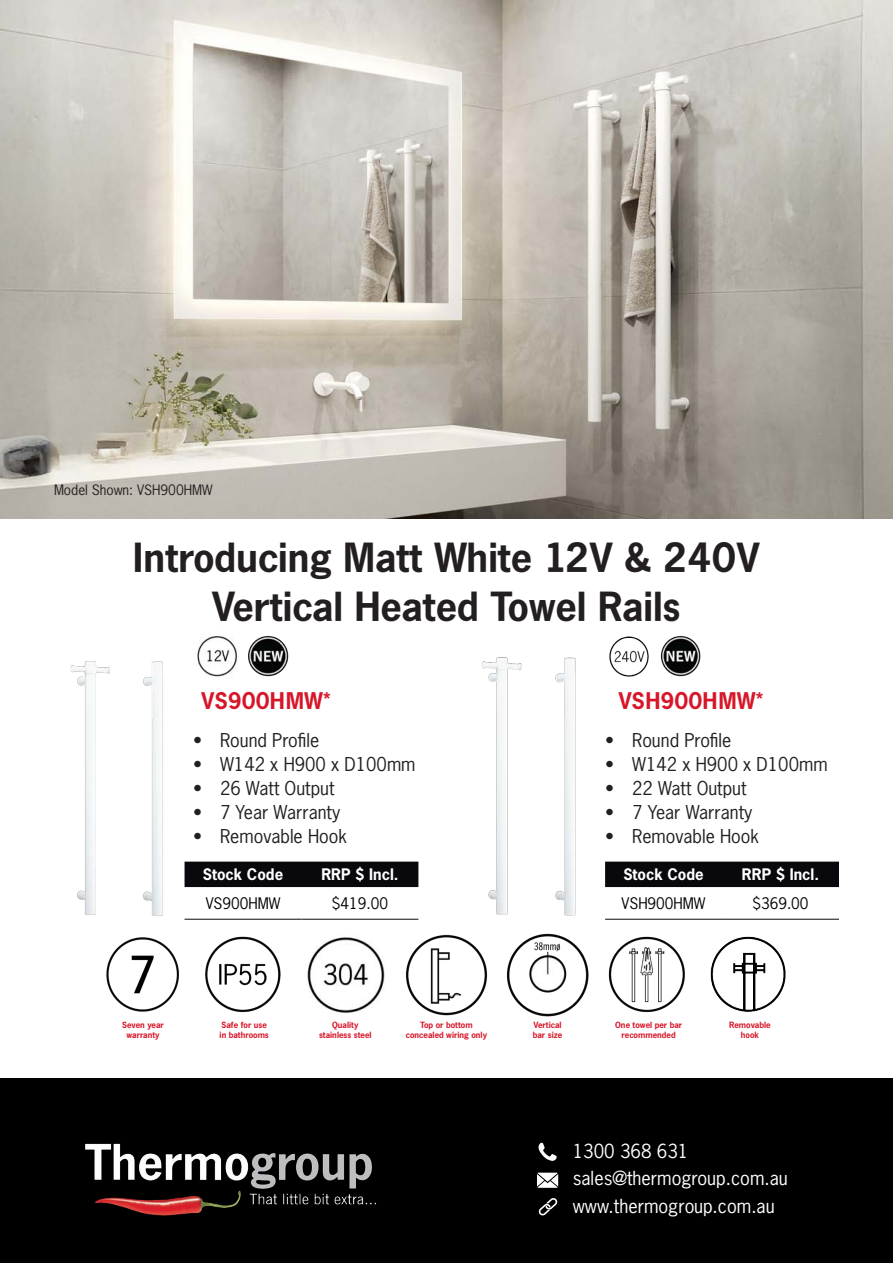
<style>
.page{position:relative;width:893px;height:1263px;background:#fff}
.page>*{position:absolute;margin:0;border:0;box-sizing:border-box;transform-origin:0 0}
.t1{font:700 42px "News Gothic BQ";color:#231f20}
.t2{font:700 24px "News Gothic BQ";color:#d71729}
.t3{font:18.3px/27.3px "News Gothic Std";color:#fff}
.t4{font:18px "News Gothic Std";color:#231f20}
.t5{font:700 15px "News Gothic Std";color:#fff}
.t6{font:15px "News Gothic Std";color:#000}
.t7{font:13.5px "News Gothic Std";color:#231f20}
.t8{font:700 9px/10.5px "News Gothic BQ";color:#d71729;text-align:center}
</style>
<div class="page">
<div style="left:0;top:1078px;width:893px;height:185px;background:#000"></div>
<img style="left:85px;top:1143px;width:291px;height:73px">
<svg style="left:539px;top:1143px;width:18px;height:18px"></svg>
<svg style="left:539px;top:1198px;width:18px;height:17px"></svg>
<svg style="left:537px;top:1173px;width:21px;height:15px"></svg>
<img style="left:0;top:0;width:893px;height:519px">
<img style="left:106px;top:937px;width:73px;height:75px">
<img style="left:205px;top:936px;width:76px;height:77px">
<img style="left:307px;top:937px;width:78px;height:76px">
<img style="left:406px;top:934px;width:82px;height:82px">
<img style="left:506px;top:933px;width:83px;height:84px">
<img style="left:608px;top:936px;width:77px;height:77px">
<img style="left:710px;top:936px;width:76px;height:76px">
<img style="left:70px;top:661px;width:119px;height:259px">
<img style="left:481px;top:657px;width:95px;height:259px">
<div style="left:185px;top:862px;width:233px;height:25px;background:#08080d"></div>
<hr style="left:185px;top:919px;width:116px;height:1px;background:#08080d">
<hr style="left:301px;top:919px;width:117px;height:1px;background:#08080d">
<div style="left:605px;top:862px;width:234px;height:25px;background:#08080d"></div>
<hr style="left:605px;top:919px;width:117px;height:1px;background:#08080d">
<hr style="left:722px;top:919px;width:117px;height:1px;background:#08080d">
<img style="left:609px;top:636px;width:40px;height:41px">
<img style="left:661px;top:635px;width:40px;height:42px">
<img style="left:197px;top:636px;width:40px;height:41px">
<img style="left:248px;top:635px;width:41px;height:42px">
<p class="t7" style="left:54px;top:481px;width:160px">Model Shown: VSH900HMW</p>
<p class="t1" style="left:133px;top:533px;width:628px">Introducing Matt White 12V &amp; 240V</p>
<p class="t1" style="left:212px;top:582px;width:470px">Vertical Heated Towel Rails</p>
<p class="t2" style="left:201px;top:687px;width:131px">VS900HMW*</p>
<p class="t2" style="left:618px;top:687px;width:147px">VSH900HMW*</p>
<p class="t4" style="left:193px;top:728px;width:128px">• Round Profile</p>
<p class="t4" style="left:193px;top:752px;width:224px">• W142 x H900 x D100mm</p>
<p class="t4" style="left:193px;top:776px;width:143px">• 26 Watt Output</p>
<p class="t4" style="left:193px;top:800px;width:149px">• 7 Year Warranty</p>
<p class="t4" style="left:193px;top:824px;width:155px">• Removable Hook</p>
<p class="t4" style="left:605px;top:728px;width:128px">• Round Profile</p>
<p class="t4" style="left:605px;top:752px;width:224px">• W142 x H900 x D100mm</p>
<p class="t4" style="left:605px;top:776px;width:143px">• 22 Watt Output</p>
<p class="t4" style="left:605px;top:800px;width:149px">• 7 Year Warranty</p>
<p class="t4" style="left:605px;top:824px;width:155px">• Removable Hook</p>
<p class="t5" style="left:203px;top:864px;width:82px">Stock Code</p>
<p class="t5" style="left:321px;top:864px;width:79px">RRP $ Incl.</p>
<p class="t6" style="left:206px;top:894px;width:76px">VS900HMW</p>
<p class="t6" style="left:332px;top:894px;width:58px">$419.00</p>
<p class="t8" style="left:122px;top:1020px;width:43px">Seven year</p>
<p class="t8" style="left:126px;top:1030px;width:35px">warranty</p>
<p class="t8" style="left:222px;top:1020px;width:47px">Safe for use</p>
<p class="t8" style="left:220px;top:1030px;width:51px">in bathrooms</p>
<p class="t8" style="left:332px;top:1020px;width:28px">Quality</p>
<p class="t8" style="left:319px;top:1030px;width:54px">stainless steel</p>
<p class="t8" style="left:420px;top:1020px;width:54px">Top or bottom</p>
<p class="t8" style="left:406px;top:1030px;width:83px">concealed wiring only</p>
<p class="t5" style="left:623px;top:864px;width:82px">Stock Code</p>
<p class="t5" style="left:742px;top:864px;width:79px">RRP $ Incl.</p>
<p class="t6" style="left:622px;top:894px;width:85px">VSH900HMW</p>
<p class="t6" style="left:752px;top:894px;width:58px">$369.00</p>
<p class="t8" style="left:534px;top:1020px;width:30px">Vertical</p>
<p class="t8" style="left:533px;top:1030px;width:31px">bar size</p>
<p class="t8" style="left:615px;top:1020px;width:69px">One towel per bar recommended</p>
<p class="t8" style="left:729px;top:1020px;width:43px">Removable</p>
<p class="t8" style="left:741px;top:1030px;width:20px">hook</p>
<h3 class="t3" style="left:573px;top:1137px;width:216px">1300 368 631 sales@thermogroup.com.au www.thermogroup.com.au</h3>
</div>
